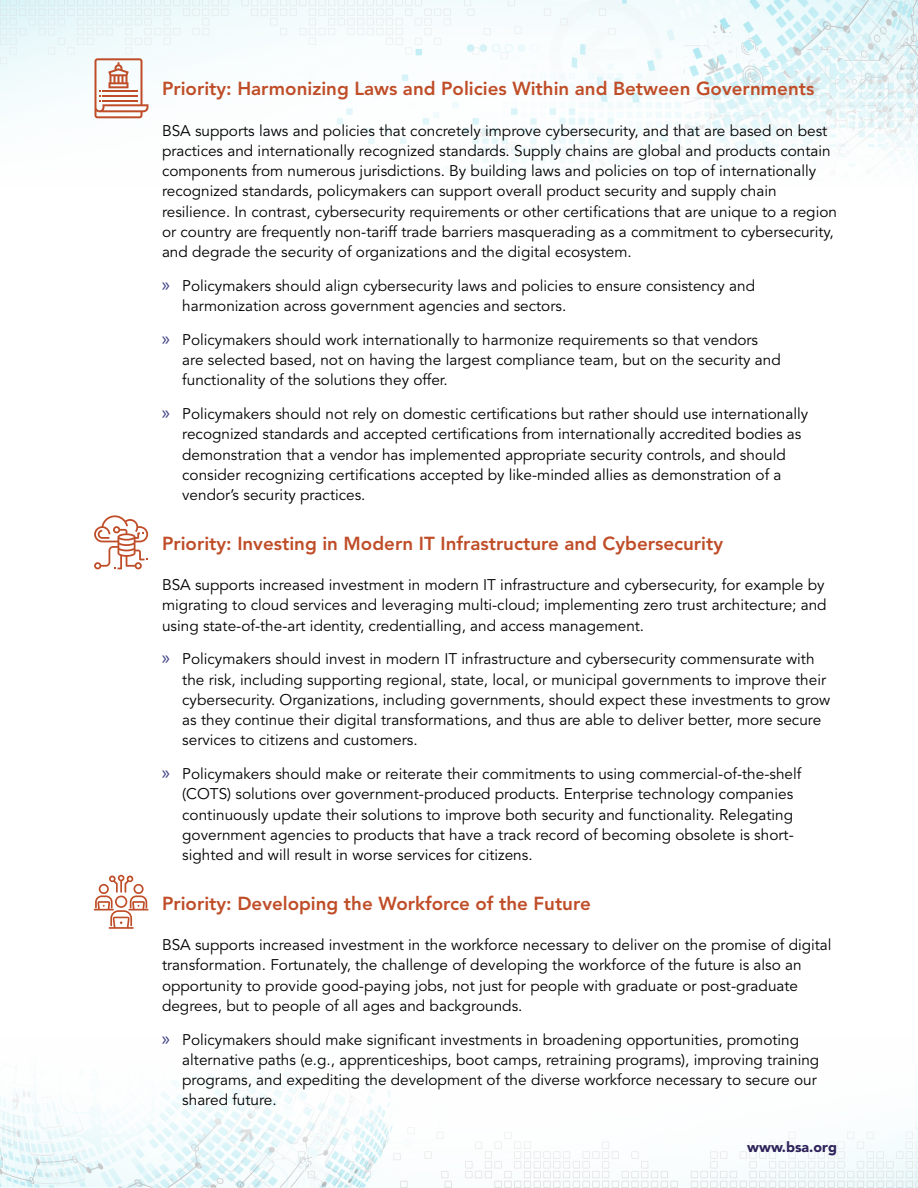
<style>
.page{position:relative;width:918px;height:1188px;background:#fff}
.page>*{position:absolute;margin:0;border:0;box-sizing:border-box;transform-origin:0 0}
.t1{font:800 18.75px "Avenir LT Std";color:#bf4d28}
.t2{font:15.3px/20.2px "Avenir LT Std";color:#000}
.t3{font:900 14.25px "Avenir LT Std";color:#2e225b}
.s1{font-family:"Myriad Pro";font-size:19.5px;color:#393d81}
</style>
<div class="page">
<img style="left:0;top:0;width:918px;height:166px">
<img style="left:0;top:1077px;width:918px;height:111px">
<svg style="left:94px;top:875px;width:54px;height:54px"></svg>
<svg style="left:94px;top:58px;width:54px;height:60px"></svg>
<hr style="left:102px;top:100px;width:36px;height:2px;background:#bf4d28">
<svg style="left:94px;top:515px;width:54px;height:55px"></svg>
<p class="t1" style="left:162px;top:78px;width:654px">Priority: Harmonizing Laws and Policies Within and Between Governments</p>
<p class="t2" style="left:162px;top:121px;width:677px">BSA supports laws and policies that concretely improve cybersecurity, and that are based on best practices and internationally recognized standards. Supply chains are global and products contain components from numerous jurisdictions. By building laws and policies on top of internationally recognized standards, policymakers can support overall product security and supply chain resilience. In contrast, cybersecurity requirements or other certifications that are unique to a region or country are frequently non-tariff trade barriers masquerading as a commitment to cybersecurity, and degrade the security of organizations and the digital ecosystem.</p>
<p class="t2" style="left:182px;top:276px;width:574px;text-indent:-20px"><span class="s1">»</span> Policymakers should align cybersecurity laws and policies to ensure consistency and harmonization across government agencies and sectors.</p>
<p class="t2" style="left:182px;top:330px;width:600px;text-indent:-20px"><span class="s1">»</span> Policymakers should work internationally to harmonize requirements so that vendors are selected based, not on having the largest compliance team, but on the security and functionality of the solutions they offer.</p>
<p class="t2" style="left:182px;top:404px;width:628px;text-indent:-20px"><span class="s1">»</span> Policymakers should not rely on domestic certifications but rather should use internationally recognized standards and accepted certifications from internationally accredited bodies as demonstration that a vendor has implemented appropriate security controls, and should consider recognizing certifications accepted by like-minded allies as demonstration of a vendor’s security practices.</p>
<p class="t1" style="left:162px;top:532px;width:563px">Priority: Investing in Modern IT Infrastructure and Cybersecurity</p>
<p class="t2" style="left:162px;top:575px;width:666px">BSA supports increased investment in modern IT infrastructure and cybersecurity, for example by migrating to cloud services and leveraging multi-cloud; implementing zero trust architecture; and using state-of-the-art identity, credentialling, and access management.</p>
<p class="t2" style="left:182px;top:649px;width:650px;text-indent:-20px"><span class="s1">»</span> Policymakers should invest in modern IT infrastructure and cybersecurity commensurate with the risk, including supporting regional, state, local, or municipal governments to improve their cybersecurity. Organizations, including governments, should expect these investments to grow as they continue their digital transformations, and thus are able to deliver better, more secure services to citizens and customers.</p>
<p class="t2" style="left:182px;top:764px;width:621px;text-indent:-20px"><span class="s1">»</span> Policymakers should make or reiterate their commitments to using commercial-of-the-shelf (COTS) solutions over government-produced products. Enterprise technology companies continuously update their solutions to improve both security and functionality. Relegating government agencies to products that have a track record of becoming obsolete is short&shy;sighted and will result in worse services for citizens.</p>
<p class="t1" style="left:162px;top:892px;width:430px">Priority: Developing the Workforce of the Future</p>
<p class="t2" style="left:162px;top:935px;width:671px">BSA supports increased investment in the workforce necessary to deliver on the promise of digital transformation. Fortunately, the challenge of developing the workforce of the future is also an opportunity to provide good-paying jobs, not just for people with graduate or post-graduate degrees, but to people of all ages and backgrounds.</p>
<p class="t2" style="left:182px;top:1030px;width:639px;text-indent:-20px"><span class="s1">»</span> Policymakers should make significant investments in broadening opportunities, promoting alternative paths (e.g., apprenticeships, boot camps, retraining programs), improving training programs, and expediting the development of the diverse workforce necessary to secure our shared future.</p>
<p class="t3" style="left:747px;top:1138px;width:91px">www.bsa.org</p>
</div>
